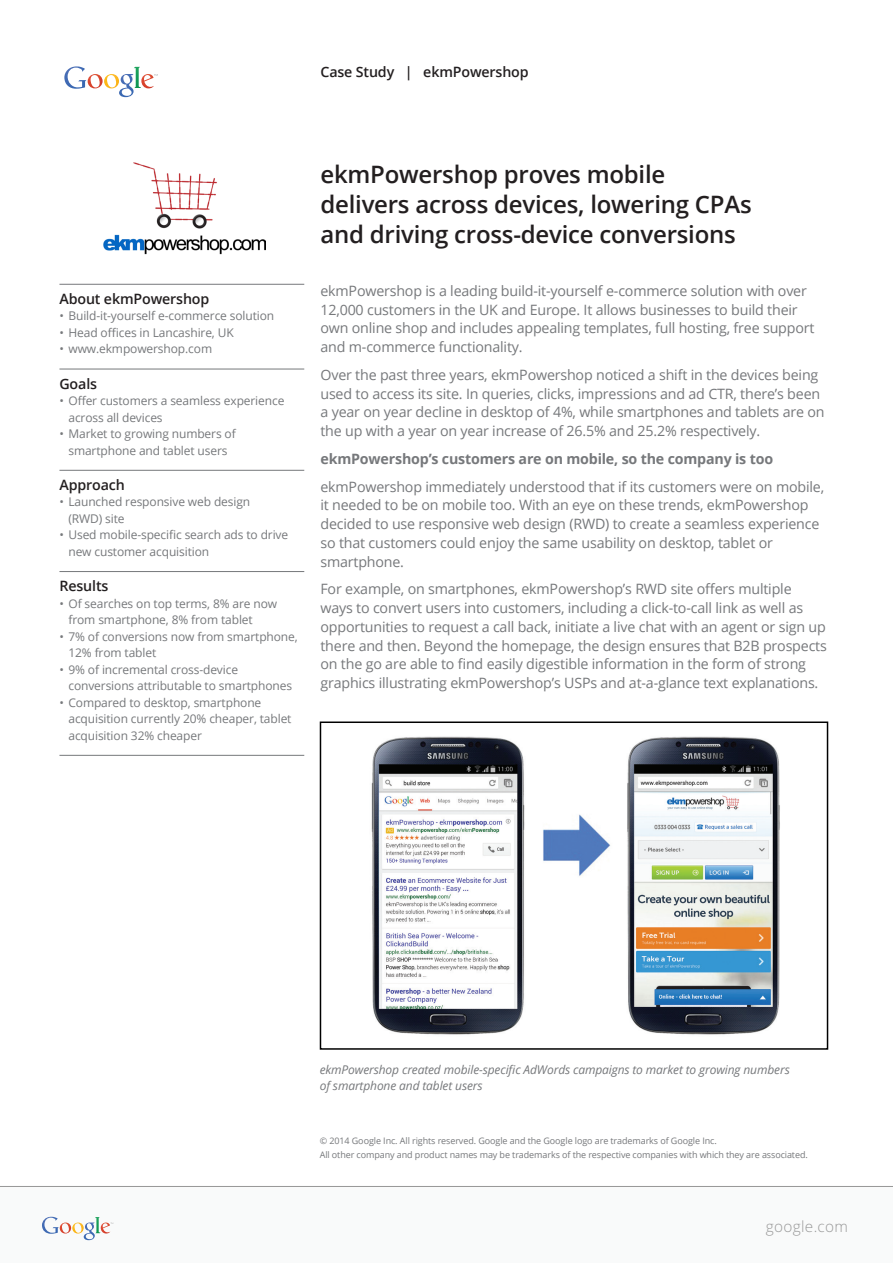
<style>
.page{position:relative;width:893px;height:1263px;background:#fff}
.page>*{position:absolute;margin:0;border:0;box-sizing:border-box;transform-origin:0 0}
.Main_Title{font:600 24px/30px "Open Sans";letter-spacing:-.01em;color:#231f20}
.t1{font:300 15.3px "Open Sans";letter-spacing:.02em;color:#999}
.Body_Text{font:14.25px/18.8px "Open Sans";letter-spacing:-.015em;color:#76787b}
.Body_Text-2{font:700 14.25px "Open Sans";letter-spacing:-.015em;color:#76787b}
.Sidebar_Subhead{font:600 14.25px "Open Sans";letter-spacing:-.01em;color:#231f20}
.Overview_Title{font:600 14.25px "Open Sans";letter-spacing:-.01em;color:#231f20}
.t2{font:12px/16.5px "Open Sans";letter-spacing:-.01em;color:#76787b}
.Sidebar_text{font:italic 12px/16.5px "Open Sans";letter-spacing:-.01em;color:#76787b}
.End_Footer__copyrigh{font:9px "Open Sans";letter-spacing:-.01em;color:#76787b}
</style>
<div class="page">
<img style="left:88px;top:74px;width:31px;height:14px">
<img style="left:134px;top:67px;width:7px;height:21px">
<img style="left:141px;top:74px;width:13px;height:14px">
<img style="left:119px;top:74px;width:15px;height:23px">
<img style="left:64px;top:66px;width:22px;height:23px">
<hr style="left:59px;top:284px;width:245px;height:1px;background:#76787b">
<hr style="left:59px;top:369px;width:245px;height:1px;background:#76787b">
<hr style="left:59px;top:470px;width:245px;height:1px;background:#76787b">
<hr style="left:59px;top:571px;width:245px;height:1px;background:#76787b">
<hr style="left:59px;top:755px;width:245px;height:1px;background:#76787b">
<hr style="left:0;top:1186px;width:892px;height:1px;background:#999">
<img style="left:95px;top:1217px;width:6px;height:16px">
<svg style="left:60px;top:1222px;width:24px;height:11px"></svg>
<img style="left:84px;top:1222px;width:11px;height:18px">
<img style="left:42px;top:1217px;width:17px;height:17px">
<svg style="left:101px;top:1222px;width:12px;height:11px"></svg>
<img style="left:104px;top:162px;width:162px;height:93px">
<div style="left:320px;top:721px;width:508px;height:329px;background:#fff;border:2px solid #000"></div>
<img style="left:371px;top:736px;width:409px;height:299px">
<p class="Overview_Title" style="left:320px;top:62px;width:210px">Case Study | ekmPowershop</p>
<p class="Sidebar_Subhead" style="left:59px;top:289px;width:151px">About ekmPowershop</p>
<p class="t2" style="left:59px;top:308px;width:216px">• Build-it-yourself e-commerce solution</p>
<p class="t2" style="left:59px;top:324px;width:176px">• Head offices in Lancashire, UK</p>
<p class="t2" style="left:59px;top:341px;width:154px">• www.ekmpowershop.com</p>
<p class="Sidebar_Subhead" style="left:59px;top:374px;width:39px">Goals</p>
<p class="t2" style="left:68px;top:392px;width:217px;text-indent:-9px">• Offer customers a seamless experience across all devices</p>
<p class="t2" style="left:59px;top:425px;width:178px;text-align:center">• Market to growing numbers of smartphone and tablet users</p>
<p class="Sidebar_Subhead" style="left:59px;top:475px;width:67px">Approach</p>
<p class="t2" style="left:68px;top:494px;width:183px;text-indent:-9px">• Launched responsive web design (RWD) site</p>
<p class="t2" style="left:68px;top:527px;width:221px;text-indent:-9px">• Used mobile-specific search ads to drive new customer acquisition</p>
<p class="Sidebar_Subhead" style="left:59px;top:576px;width:50px">Results</p>
<p class="t2" style="left:68px;top:595px;width:210px;text-indent:-9px">• Of searches on top terms, 8% are now from smartphone, 8% from tablet</p>
<p class="t2" style="left:68px;top:628px;width:231px;text-indent:-9px">• 7% of conversions now from smartphone,<br>12% from tablet</p>
<p class="t2" style="left:68px;top:661px;width:225px;text-indent:-9px">• 9% of incremental cross-device conversions attributable to smartphones</p>
<p class="t2" style="left:68px;top:694px;width:225px;text-indent:-9px">• Compared to desktop, smartphone acquisition currently 20% cheaper, tablet acquisition 32% cheaper</p>
<p class="Main_Title" style="left:320px;top:158px;width:433px">ekmPowershop proves mobile delivers across devices, lowering CPAs and driving cross-device conversions</p>
<p class="Body_Text" style="left:320px;top:281px;width:495px">ekmPowershop is a leading build-it-yourself e-commerce solution with over 12,000 customers in the UK and Europe. It allows businesses to build their own online shop and includes appealing templates, full hosting, free support and m-commerce functionality.</p>
<p class="Body_Text" style="left:320px;top:365px;width:506px">Over the past three years, ekmPowershop noticed a shift in the devices being used to access its site. In queries, clicks, impressions and ad CTR, there’s been a year on year decline in desktop of 4%, while smartphones and tablets are on the up with a year on year increase of 26.5% and 25.2% respectively.</p>
<p class="Body_Text-2" style="left:320px;top:449px;width:454px">ekmPowershop’s customers are on mobile, so the company is too</p>
<p class="Body_Text" style="left:320px;top:477px;width:505px">ekmPowershop immediately understood that if its customers were on mobile, it needed to be on mobile too. With an eye on these trends, ekmPowershop decided to use responsive web design (RWD) to create a seamless experience so that customers could enjoy the same usability on desktop, tablet or smartphone.</p>
<p class="Body_Text" style="left:320px;top:579px;width:508px">For example, on smartphones, ekmPowershop’s RWD site offers multiple ways to convert users into customers, including a click-to-call link as well as opportunities to request a call back, initiate a live chat with an agent or sign up there and then. Beyond the homepage, the design ensures that B2B prospects on the go are able to find easily digestible information in the form of strong graphics illustrating ekmPowershop’s USPs and at-a-glance text explanations.</p>
<p class="Sidebar_text" style="left:320px;top:1061px;width:472px">ekmPowershop created mobile-specific AdWords campaigns to market to growing numbers of smartphone and tablet users</p>
<p class="End_Footer__copyrigh" style="left:320px;top:1135px;width:399px">© 2014 Google Inc. All rights reserved. Google and the Google logo are trademarks of Google Inc.</p>
<p class="End_Footer__copyrigh" style="left:320px;top:1148px;width:490px">All other company and product names may be trademarks of the respective companies with which they are associated.</p>
<p class="t1" style="left:766px;top:1216px;width:84px">google.com</p>
</div>
